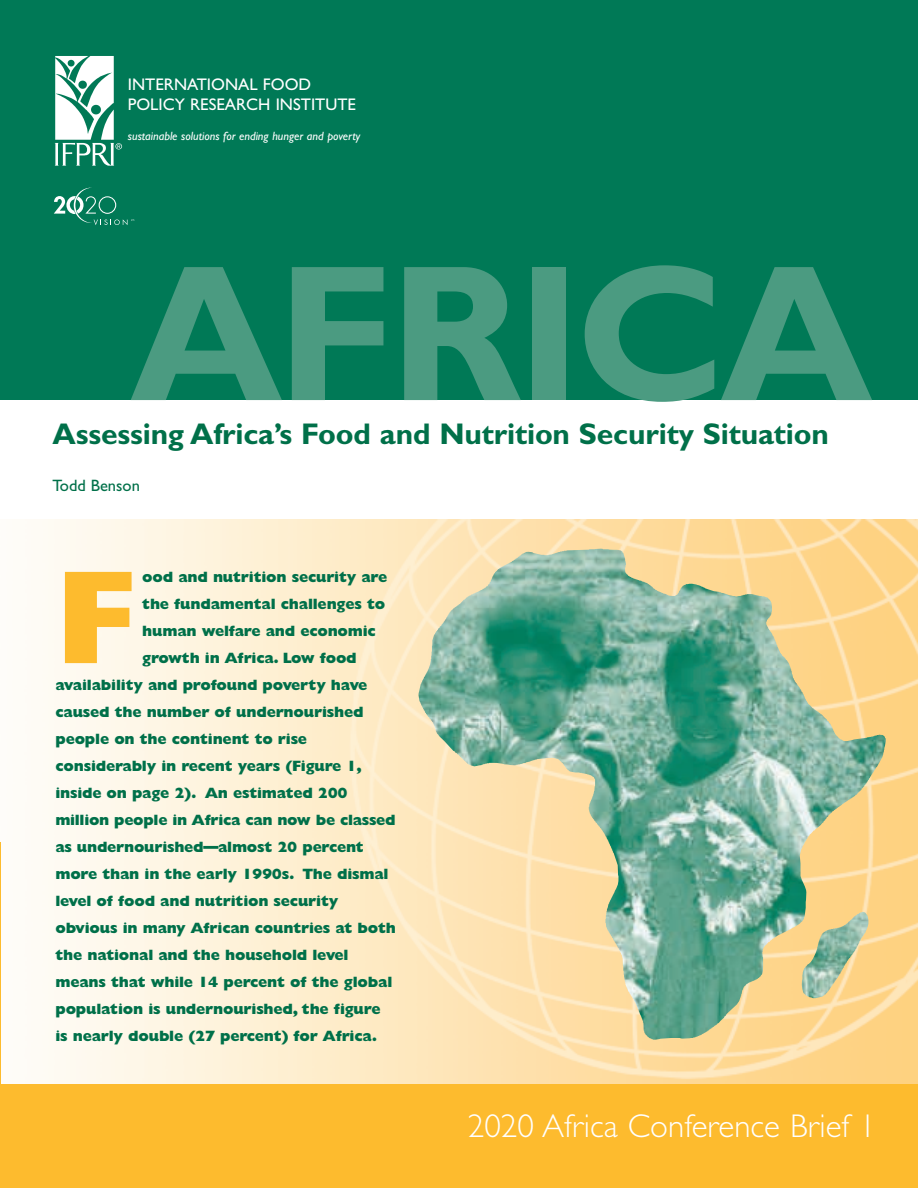
<style>
.page{position:relative;width:918px;height:1188px;background:#fff}
.page>*{position:absolute;margin:0;border:0;box-sizing:border-box;transform-origin:0 0}
.t1{font:700 195px "Gill Sans";letter-spacing:-.03em;color:#4b9b81}
.t2{font:800 133.8px "Gill Sans";color:#fdbb2e}
.t3{font:300 33px "Gill Sans";color:#fff}
.t4{font:700 30px "Gill Sans";letter-spacing:-.005em;color:#007049}
.t5{font:16.8px/19.5px "Gill Sans";color:#fff}
.t6{font:16.5px "Gill Sans";color:#007049}
.t7{font:800 15px "Gill Sans";letter-spacing:-.015em;color:#007049}
.t8{font:italic 12px "Gill Sans";color:#fff}
</style>
<div class="page">
<img style="left:42px;top:520px;width:876px;height:564px">
<div style="left:0;top:0;width:918px;height:400px;background:#007956"></div>
<hr style="left:0;top:842px;width:1px;height:346px;background:#fdbb2e">
<img style="left:418px;top:548px;width:208px;height:229px">
<div style="left:0;top:1084px;width:918px;height:104px;background:#fdbb2e"></div>
<img style="left:54px;top:56px;width:69px;height:110px">
<svg style="left:54px;top:188px;width:80px;height:37px"></svg>
<p class="t5" style="left:128px;top:77px;width:230px">INTERNATIONAL FOOD<br>POLICY RESEARCH INSTITUTE</p>
<p class="t8" style="left:128px;top:132px;width:234px">sustainable solutions for ending hunger and poverty</p>
<h1 class="t1" style="left:130px;top:267px;width:744px">AFRICA</h1>
<h3 class="t4" style="left:53px;top:424px;width:778px">Assessing Africa’s Food and Nutrition Security Situation</h3>
<p class="t6" style="left:53px;top:479px;width:89px">Todd Benson</p>
<h2 class="t2" style="left:55px;top:572px;width:82px">F</h2>
<p class="t7" style="left:142px;top:572px;width:247px">ood and nutrition security are</p>
<p class="t7" style="left:142px;top:599px;width:245px">the fundamental challenges to</p>
<p class="t7" style="left:142px;top:626px;width:235px">human welfare and economic</p>
<p class="t7" style="left:142px;top:653px;width:216px">growth in Africa. Low food</p>
<p class="t7" style="left:55px;top:680px;width:314px">availability and profound poverty have</p>
<p class="t7" style="left:55px;top:707px;width:310px">caused the number of undernourished</p>
<p class="t7" style="left:55px;top:734px;width:253px">people on the continent to rise</p>
<p class="t7" style="left:55px;top:761px;width:308px">considerably in recent years (Figure 1,</p>
<p class="t7" style="left:55px;top:788px;width:294px">inside on page 2). An estimated 200</p>
<p class="t7" style="left:55px;top:815px;width:342px">million people in Africa can now be classed</p>
<p class="t7" style="left:55px;top:842px;width:310px">as undernourished—almost 20 percent</p>
<p class="t7" style="left:55px;top:869px;width:335px">more than in the early 1990s. The dismal</p>
<p class="t7" style="left:55px;top:896px;width:284px">level of food and nutrition security</p>
<p class="t7" style="left:55px;top:923px;width:342px">obvious in many African countries at both</p>
<p class="t7" style="left:55px;top:950px;width:295px">the national and the household level</p>
<p class="t7" style="left:55px;top:977px;width:338px">means that while 14 percent of the global</p>
<p class="t7" style="left:55px;top:1004px;width:327px">population is undernourished, the figure</p>
<p class="t7" style="left:55px;top:1031px;width:323px">is nearly double (27 percent) for Africa.</p>
<h3 class="t3" style="left:468px;top:1114px;width:410px">2020 Africa Conference Brief 1</h3>
</div>
